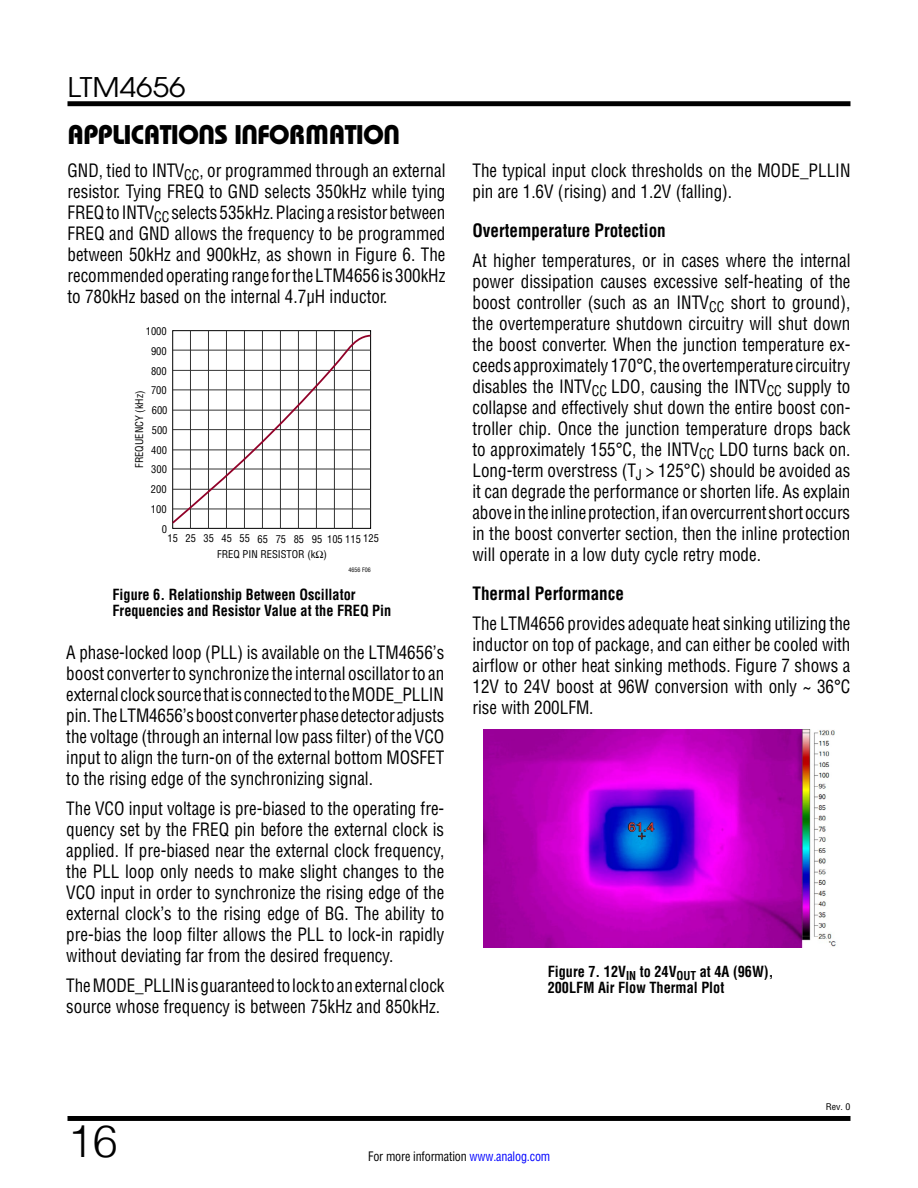
<style>
.page{position:relative;width:918px;height:1188px;background:#fff}
.page>*{position:absolute;margin:0;border:0;box-sizing:border-box;transform-origin:0 0}
.t1{font:300 45px "Helvetica";color:#000}
.t2{font:27px "Linear Bauhaus";letter-spacing:-.02em;color:#000}
.t3{font:27px "Avant Garde";color:#000;scale:1.1 1}
.t4{font:18px/21px "Linear Helv Cond";color:#000;text-align:justify;scale:.95 1}
.t5{font:700 18px "Linear Helv Cond";color:#000;scale:.95 1}
.t6{font:700 15px/16.5px "Linear Helv Cond";color:#000;scale:.95 1}
.t7{font:12.75px "Linear Helv Cond";letter-spacing:-.01em;color:#000;scale:.95 1}
.t8{font:10.5px/19.8px "Linear Helv Cond";color:#000;text-align:right}
.t9{font:9px "Linear Helv Cond";color:#000;scale:1.1 1}
.t10{font:6px "Linear Helv Cond";color:#000}
.s1{color:#00f}
</style>
<div class="page">
<div style="left:68px;top:101px;width:782px;height:5px;background:#000"></div>
<div style="left:68px;top:1116px;width:782px;height:5px;background:#000"></div>
<hr style="left:208px;top:331px;width:1px;height:198px;background:#333">
<hr style="left:226px;top:331px;width:1px;height:198px;background:#333">
<hr style="left:244px;top:331px;width:1px;height:198px;background:#333">
<hr style="left:262px;top:331px;width:1px;height:198px;background:#333">
<hr style="left:280px;top:331px;width:1px;height:198px;background:#333">
<hr style="left:298px;top:331px;width:1px;height:198px;background:#333">
<hr style="left:316px;top:331px;width:1px;height:198px;background:#333">
<hr style="left:334px;top:331px;width:1px;height:198px;background:#333">
<hr style="left:352px;top:331px;width:1px;height:198px;background:#333">
<hr style="left:190px;top:331px;width:1px;height:198px;background:#333">
<svg style="left:172px;top:334px;width:200px;height:191px"></svg>
<img style="left:484px;top:730px;width:352px;height:217px">
<h2 class="t3" style="left:68px;top:70px;width:109px">LTM4656</h2>
<h2 class="t2" style="left:68px;top:118px;width:334px">APPLICATIONS INFORMATION</h2>
<p class="t4" style="left:67px;top:160px;width:399px">GND, tied to INTV<sub>CC</sub>, or programmed through an external resistor. Tying FREQ to GND selects 350kHz while tying FREQ to INTV<sub>CC</sub> selects 535kHz. Placing a resistor between FREQ and GND allows the frequency to be programmed between 50kHz and 900kHz, as shown in Figure 6. The recommended operating range for the LTM4656 is 300kHz to 780kHz based on the internal 4.7µH inductor.</p>
<p class="t8" style="left:146px;top:321px;width:22px">1000</p>
<p class="t8" style="left:151px;top:341px;width:17px">900</p>
<p class="t8" style="left:151px;top:361px;width:17px">800</p>
<p class="t8" style="left:151px;top:381px;width:17px">700</p>
<p class="t8" style="left:129px;top:468px;width:79px;rotate:-90deg">FREQUENCY (kHz)</p>
<p class="t8" style="left:152px;top:400px;width:17px">600</p>
<p class="t8" style="left:152px;top:420px;width:17px">500</p>
<p class="t8" style="left:151px;top:440px;width:17px">400</p>
<p class="t8" style="left:151px;top:479px;width:17px">200</p>
<p class="t8" style="left:151px;top:460px;width:17px">300</p>
<p class="t8" style="left:151px;top:499px;width:18px">100<br>0</p>
<p class="t8" style="left:168px;top:529px;width:12px">15</p>
<p class="t8" style="left:186px;top:529px;width:66px">25 35 45 55</p>
<p class="t8" style="left:258px;top:529px;width:123px">65 75 85 95 105 115 125</p>
<p class="t8" style="left:217px;top:544px;width:111px">FREQ PIN RESISTOR (kΩ)</p>
<p class="t10" style="left:349px;top:566px;width:24px">4656 F06</p>
<p class="t6" style="left:112px;top:586px;width:295px">Figure 6. Relationship Between Oscillator<br>Frequencies and Resistor Value at the FREQ Pin</p>
<p class="t4" style="left:66px;top:642px;width:399px">A phase-locked loop (PLL) is available on the LTM4656’s boost converter to synchronize the internal oscillator to an external clock source that is connected to the MODE_PLLIN pin. The LTM4656’s boost converter phase detector adjusts the voltage (through an internal low pass filter) of the VCO input to align the turn-on of the external bottom MOSFET to the rising edge of the synchronizing signal.</p>
<p class="t4" style="left:66px;top:798px;width:399px">The VCO input voltage is pre-biased to the operating fre&shy;quency set by the FREQ pin before the external clock is applied. If pre-biased near the external clock frequency, the PLL loop only needs to make slight changes to the VCO input in order to synchronize the rising edge of the external clock’s to the rising edge of BG. The ability to pre-bias the loop filter allows the PLL to lock-in rapidly without deviating far from the desired frequency.</p>
<p class="t4" style="left:66px;top:975px;width:400px">The MODE_PLLIN is guaranteed to lock to an external clock source whose frequency is between 75kHz and 850kHz.</p>
<p class="t4" style="left:472px;top:160px;width:399px">The typical input clock thresholds on the MODE_PLLIN pin are 1.6V (rising) and 1.2V (falling).</p>
<p class="t5" style="left:472px;top:219px;width:205px">Overtemperature Protection</p>
<p class="t4" style="left:472px;top:250px;width:399px">At higher temperatures, or in cases where the internal power dissipation causes excessive self-heating of the boost controller (such as an INTV<sub>CC</sub> short to ground), the overtemperature shutdown circuitry will shut down the boost converter. When the junction temperature ex&shy;ceeds approximately 170°C, the overtemperature circuitry disables the INTV<sub>CC</sub> LDO, causing the INTV<sub>CC</sub> supply to collapse and effectively shut down the entire boost con&shy;troller chip. Once the junction temperature drops back to approximately 155°C, the INTV<sub>CC</sub> LDO turns back on.<br>Long-term overstress (T<sub>J</sub> &gt; 125°C) should be avoided as it can degrade the performance or shorten life. As explain above in the inline protection, if an overcurrent short occurs in the boost converter section, then the inline protection will operate in a low duty cycle retry mode.</p>
<p class="t5" style="left:472px;top:582px;width:161px">Thermal Performance</p>
<p class="t4" style="left:472px;top:613px;width:399px">The LTM4656 provides adequate heat sinking utilizing the inductor on top of package, and can either be cooled with airflow or other heat sinking methods. Figure 7 shows a 12V to 24V boost at 96W conversion with only ~ 36°C rise with 200LFM.</p>
<p class="t6" style="left:548px;top:963px;width:239px">Figure 7. 12V<sub>IN</sub> to 24V<sub>OUT</sub> at 4A (96W),<br>200LFM Air Flow Thermal Plot</p>
<p class="t9" style="left:826px;top:1102px;width:24px">Rev. 0</p>
<h1 class="t1" style="left:68px;top:1103px;width:52px">16</h1>
<p class="t7" style="left:368px;top:1148px;width:193px">For more information <span class="s1">www.analog.com</span></p>
</div>
